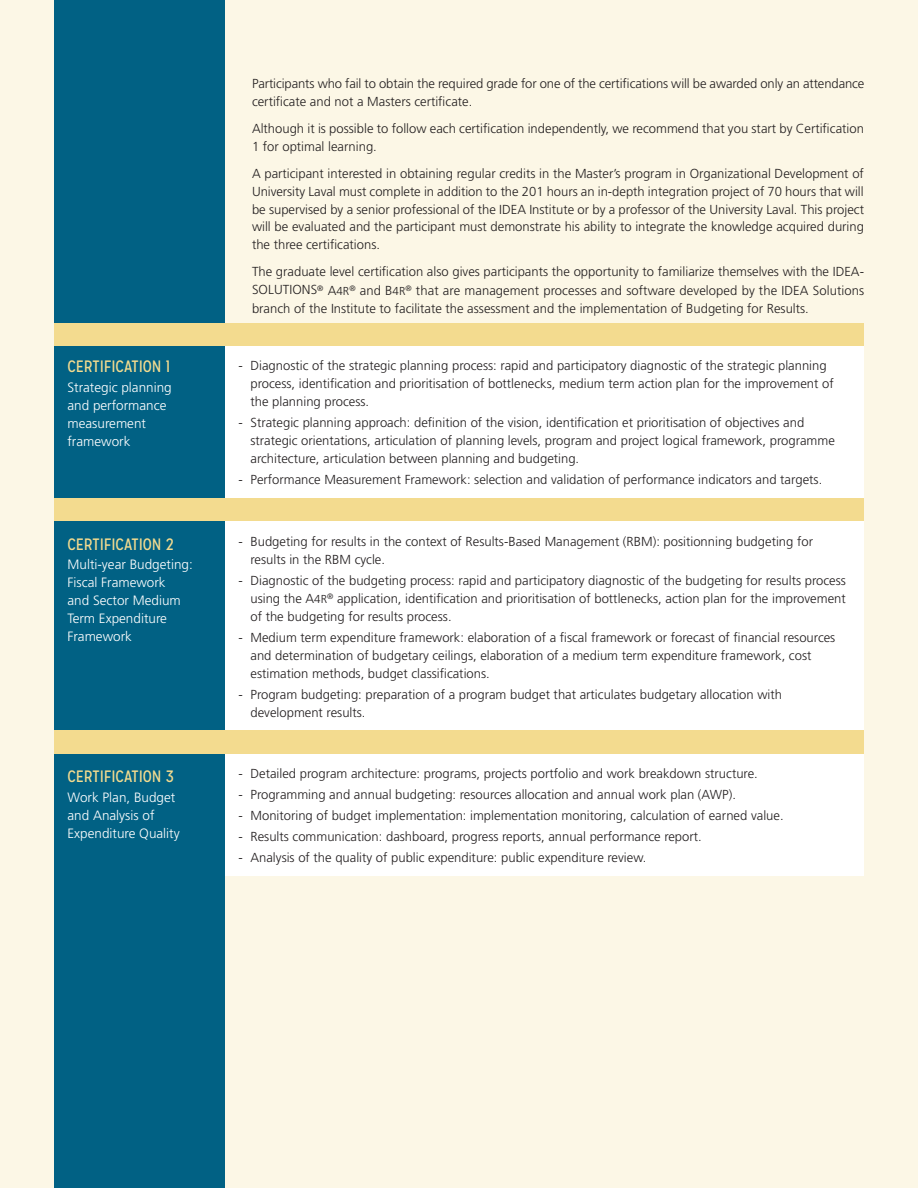
<style>
.page{position:relative;width:918px;height:1188px;background:#fcf7e6}
.page>*{position:absolute;margin:0;border:0;box-sizing:border-box;transform-origin:0 0}
.t1{font:16.5px "Mission Gothic";letter-spacing:-.005em;color:#f3db8f}
.t2{font:300 13.5px/18px "Frutiger";color:#fff}
.t3{font:300 13.05px/18px "Frutiger";color:#231f20}
.s1{font-size:11.55px}
</style>
<div class="page">
<div style="left:54px;top:0;width:171px;height:1188px;background:#016184"></div>
<div style="left:54px;top:323px;width:810px;height:24px;background:#f3db8f"></div>
<div style="left:225px;top:347px;width:639px;height:151px;background:#fff"></div>
<div style="left:54px;top:498px;width:810px;height:24px;background:#f3db8f"></div>
<div style="left:225px;top:522px;width:639px;height:208px;background:#fff"></div>
<div style="left:54px;top:730px;width:810px;height:24px;background:#f3db8f"></div>
<div style="left:225px;top:754px;width:639px;height:121px;background:#fff"></div>
<p class="t3" style="left:252px;top:74px;width:614px">Participants who fail to obtain the required grade for one of the certifications will be awarded only an attendance certificate and not a Masters certificate.</p>
<p class="t3" style="left:252px;top:119px;width:613px">Although it is possible to follow each certification independently, we recommend that you start by Certification<br>1 for optimal learning.</p>
<p class="t3" style="left:252px;top:164px;width:614px;text-align:justify">A participant interested in obtaining regular credits in the Master’s program in Organizational Development of University Laval must complete in addition to the 201 hours an in-depth integration project of 70 hours that will be supervised by a senior professional of the IDEA Institute or by a professor of the University Laval. This project will be evaluated and the participant must demonstrate his ability to integrate the knowledge acquired during the three certifications.</p>
<p class="t3" style="left:252px;top:263px;width:614px;text-align:justify">The graduate level certification also gives participants the opportunity to familiarize themselves with the IDEA-SOLUTIONS<sup>®</sup> A<span class="s1">4R</span><sup>®</sup> and B<span class="s1">4R</span><sup>®</sup> that are management processes and software developed by the IDEA Solutions branch of the Institute to facilitate the assessment and the implementation of Budgeting for Results.</p>
<p class="t1" style="left:68px;top:357px;width:104px">CERTIFICATION 1</p>
<p class="t2" style="left:68px;top:378px;width:106px">Strategic planning and performance measurement framework</p>
<p class="t3" style="left:251px;top:357px;width:585px;text-indent:-12px">- Diagnostic of the strategic planning process: rapid and participatory diagnostic of the strategic planning process, identification and prioritisation of bottlenecks, medium term action plan for the improvement of the planning process.</p>
<p class="t3" style="left:251px;top:414px;width:586px;text-indent:-12px">- Strategic planning approach: definition of the vision, identification et prioritisation of objectives and strategic orientations, articulation of planning levels, program and project logical framework, programme architecture, articulation between planning and budgeting.</p>
<p class="t3" style="left:238px;top:471px;width:585px">- Performance Measurement Framework: selection and validation of performance indicators and targets.</p>
<p class="t1" style="left:68px;top:534px;width:108px">CERTIFICATION 2</p>
<p class="t2" style="left:68px;top:556px;width:127px">Multi-year Budgeting:<br>Fiscal Framework<br>and Sector Medium<br>Term Expenditure<br>Framework</p>
<p class="t3" style="left:251px;top:532px;width:564px;text-indent:-12px">- Budgeting for results in the context of Results-Based Management (RBM): positionning budgeting for results in the RBM cycle.</p>
<p class="t3" style="left:251px;top:571px;width:597px;text-align:justify;text-indent:-12px">- Diagnostic of the budgeting process: rapid and participatory diagnostic of the budgeting for results process using the A<span class="s1">4R</span><sup>®</sup> application, identification and prioritisation of bottlenecks, action plan for the improvement of the budgeting for results process.</p>
<p class="t3" style="left:251px;top:628px;width:586px;text-indent:-12px">- Medium term expenditure framework: elaboration of a fiscal framework or forecast of financial resources and determination of budgetary ceilings, elaboration of a medium term expenditure framework, cost estimation methods, budget classifications.</p>
<p class="t3" style="left:251px;top:685px;width:533px;text-indent:-12px">- Program budgeting: preparation of a program budget that articulates budgetary allocation with development results.</p>
<p class="t1" style="left:68px;top:767px;width:108px">CERTIFICATION 3</p>
<p class="t2" style="left:68px;top:788px;width:114px">Work Plan, Budget and Analysis of<br>Expenditure Quality</p>
<p class="t3" style="left:238px;top:764px;width:521px">- Detailed program architecture: programs, projects portfolio and work breakdown structure.</p>
<p class="t3" style="left:238px;top:785px;width:499px">- Programming and annual budgeting: resources allocation and annual work plan (AWP).</p>
<p class="t3" style="left:238px;top:806px;width:547px">- Monitoring of budget implementation: implementation monitoring, calculation of earned value.</p>
<p class="t3" style="left:238px;top:827px;width:465px">- Results communication: dashboard, progress reports, annual performance report.</p>
<p class="t3" style="left:238px;top:848px;width:409px">- Analysis of the quality of public expenditure: public expenditure review.</p>
</div>
